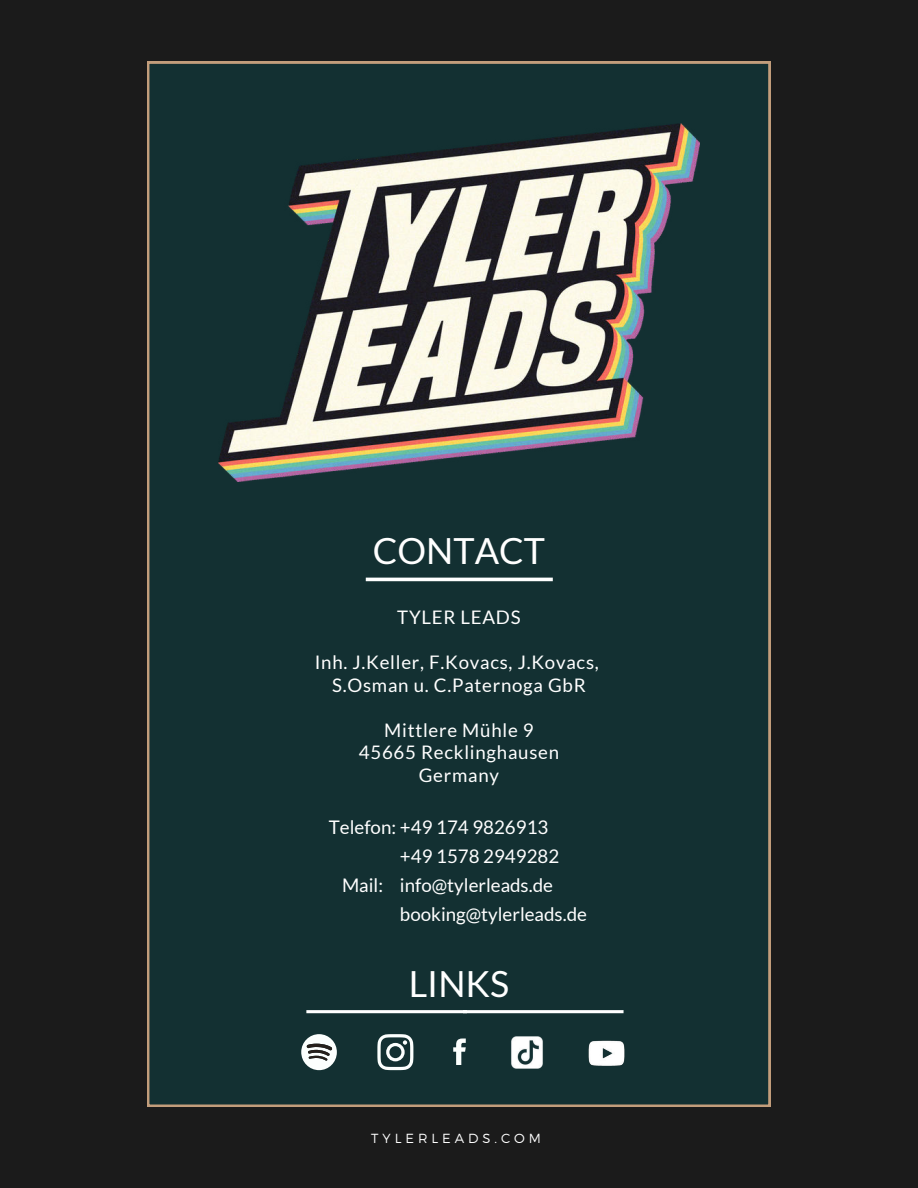
<style>
.page{position:relative;width:918px;height:1188px;background:#1b1b1b}
.page>*{position:absolute;margin:0;border:0;box-sizing:border-box;transform-origin:0 0}
.t1{font:36px "Lato";color:#fff}
.t2{font:18.75px/22.5px "Lato";letter-spacing:.04em;color:#fff;text-align:center}
.t3{font:18.75px "Lato";color:#fff}
.t4{font:300 13.2px "Montserrat";letter-spacing:.3em;color:#fff}
</style>
<div class="page">
<div style="left:147px;top:62px;width:623px;height:1045px;background:#133032"></div>
<img style="left:218px;top:123px;width:482px;height:358px">
<svg style="left:453px;top:1039px;width:13px;height:26px"></svg>
<svg style="left:301px;top:1034px;width:36px;height:36px"></svg>
<svg style="left:377px;top:1034px;width:36px;height:36px"></svg>
<img style="left:588px;top:1034px;width:36px;height:36px">
<svg style="left:366px;top:578px;width:187px;height:3px"></svg>
<svg style="left:306px;top:1010px;width:318px;height:3px"></svg>
<img style="left:506px;top:1031px;width:42px;height:42px">
<h1 class="t1" style="left:373px;top:531px;width:174px">CONTACT</h1>
<p class="t2" style="left:397px;top:606px;width:125px">TYLER LEADS</p>
<p class="t2" style="left:315px;top:651px;width:286px">Inh. J.Keller, F.Kovacs, J.Kovacs,<br>S.Osman u. C.Paternoga GbR</p>
<p class="t2" style="left:359px;top:719px;width:202px">Mittlere Mühle 9<br>45665 Recklinghausen<br>Germany</p>
<p class="t3" style="left:329px;top:817px;width:221px">Telefon: +49 174 9826913</p>
<p class="t3" style="left:400px;top:846px;width:161px">+49 1578 2949282</p>
<p class="t3" style="left:342px;top:874px;width:213px">Mail: info@tylerleads.de</p>
<p class="t3" style="left:400px;top:903px;width:189px">booking@tylerleads.de</p>
<h1 class="t1" style="left:409px;top:964px;width:102px">LINKS</h1>
<p class="t4" style="left:371px;top:1130px;width:171px">TYLERLEADS.COM</p>
</div>
